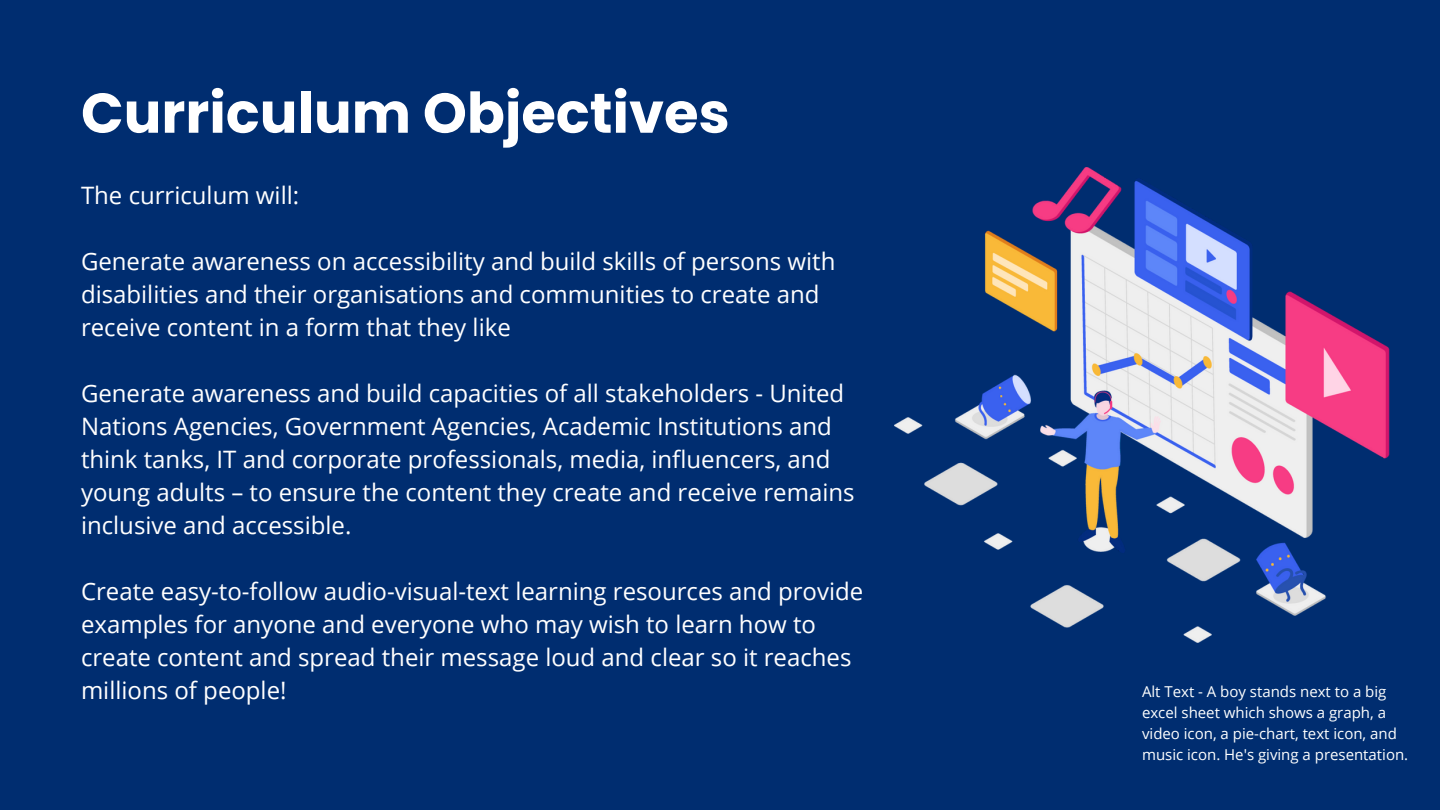
<style>
.page{position:relative;width:1440px;height:810px;background:#002d70}
.page>*{position:absolute;margin:0;border:0;box-sizing:border-box;transform-origin:0 0}
.t1{font:700 56px "Poppins";color:#fff}
.t2{font:24px/33px "Open Sans";color:#fff}
.t3{font:15px/21px "Open Sans";color:#feffff}
</style>
<div class="page">
<img style="left:894px;top:167px;width:496px;height:476px">
<h1 class="t1" style="left:81px;top:74px;width:650px">Curriculum Objectives</h1>
<p class="t2" style="left:81px;top:178px;width:220px">The curriculum will:</p>
<p class="t2" style="left:81px;top:244px;width:756px">Generate awareness on accessibility and build skills of persons with disabilities and their organisations and communities to create and receive content in a form that they like</p>
<p class="t2" style="left:81px;top:376px;width:775px">Generate awareness and build capacities of all stakeholders - United Nations Agencies, Government Agencies, Academic Institutions and think tanks, IT and corporate professionals, media, influencers, and young adults – to ensure the content they create and receive remains inclusive and accessible.</p>
<p class="t2" style="left:81px;top:574px;width:784px">Create easy-to-follow audio-visual-text learning resources and provide examples for anyone and everyone who may wish to learn how to create content and spread their message loud and clear so it reaches millions of people!</p>
<p class="t3" style="left:1142px;top:681px;width:268px">Alt Text - A boy stands next to a big excel sheet which shows a graph, a video icon, a pie-chart, text icon, and music icon. He's giving a presentation.</p>
</div>
